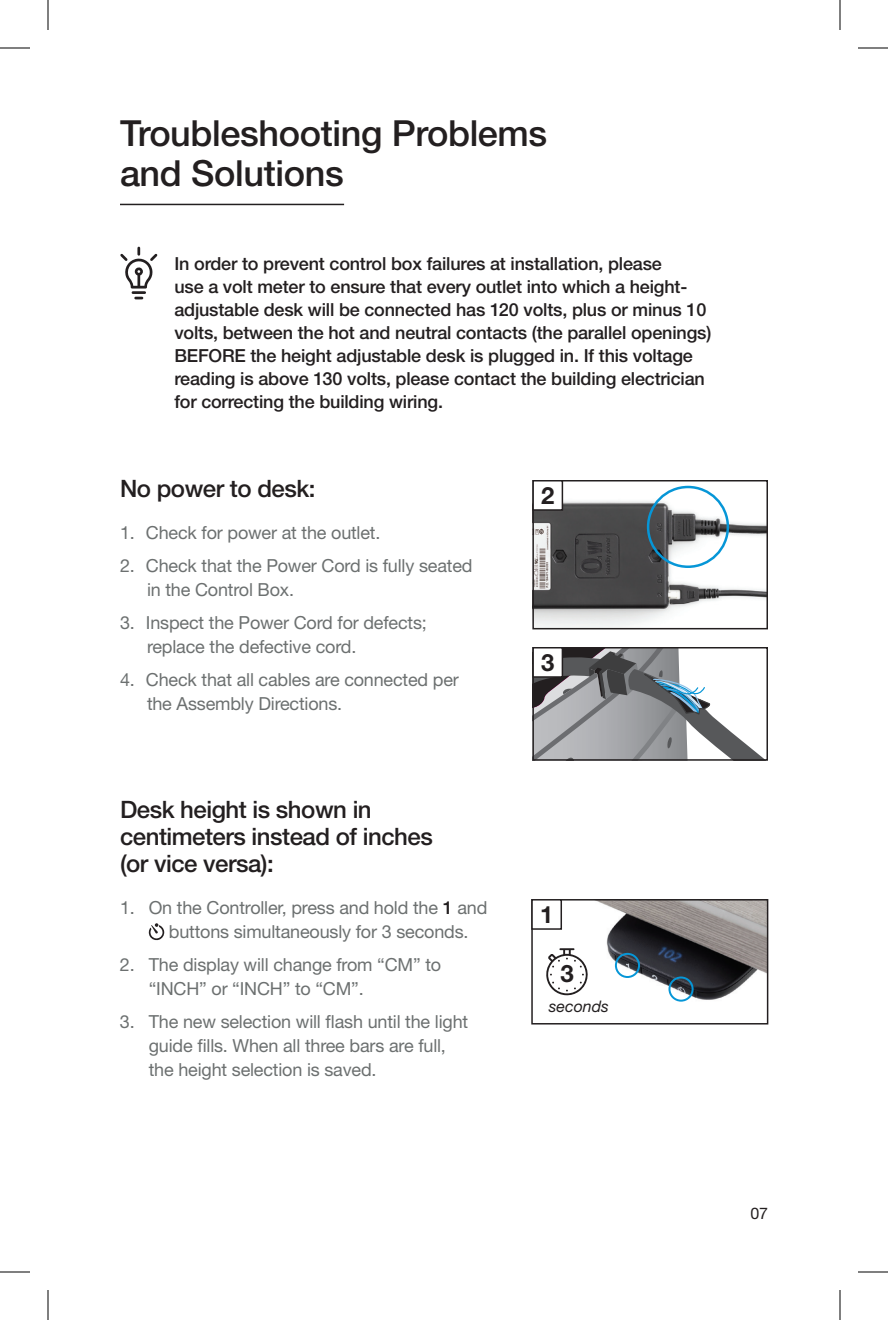
<style>
.page{position:relative;width:888px;height:1320px;background:#fff}
.page>*{position:absolute;margin:0;border:0;box-sizing:border-box;transform-origin:0 0}
.t1{font:500 36px/40px "Helvetica Neue LT Pro";letter-spacing:-.01em;color:#231f20}
.t2{font:500 24px/27px "Helvetica Neue LT Pro";letter-spacing:-.02em;color:#231f20}
.t3{font:700 24px "Helvetica Neue LT Pro";color:#231f20}
.t4{font:700 23.8px "Helvetica Neue LT Pro";color:#231f20}
.t5{font:18px/24px "Helvetica Neue LT Pro";letter-spacing:-.01em;color:#6c7070}
.t6{font:500 18px/23px "Helvetica Neue LT Pro";letter-spacing:-.01em;color:#231f20}
.t7{font:italic 16px "Helvetica Neue LT Pro";color:#231f20}
.t8{font:16px "Helvetica Neue LT Pro";color:#231f20}
.s1{font-weight:500;color:#231f20}
</style>
<div class="page">
<svg style="left:148px;top:923px;width:17px;height:18px"></svg>
<img style="left:535px;top:495px;width:230px;height:131px">
<svg style="left:535px;top:650px;width:228px;height:108px"></svg>
<div style="left:647px;top:486px;width:82px;height:82px;border:2px solid #0696d7;border-radius:50%"></div>
<div style="left:532px;top:480px;width:236px;height:149px;border:2px solid #231f20"></div>
<div style="left:532px;top:647px;width:236px;height:114px;border:2px solid #231f20"></div>
<div style="left:533px;top:481px;width:29px;height:29px;background:#fff"></div>
<div style="left:532px;top:480px;width:31px;height:31px;border:2px solid #231f20"></div>
<div style="left:533px;top:648px;width:29px;height:29px;background:#fff"></div>
<div style="left:532px;top:647px;width:31px;height:31px;border:2px solid #231f20"></div>
<hr style="left:120px;top:204px;width:224px;height:1px;background:#231f20">
<svg style="left:120px;top:247px;width:37px;height:52px"></svg>
<img style="left:564px;top:902px;width:201px;height:98px">
<div style="left:531px;top:899px;width:237px;height:126px;border:2px solid #231f20"></div>
<div style="left:531px;top:899px;width:31px;height:31px;border:2px solid #231f20"></div>
<svg style="left:546px;top:948px;width:45px;height:47px"></svg>
<div style="left:615px;top:953px;width:25px;height:25px;border:2px solid #0696d7;border-radius:50%"></div>
<div style="left:668px;top:977px;width:26px;height:25px;border:2px solid #0696d7;border-radius:50%"></div>
<hr style="left:0;top:48px;width:30px;height:1px;background:#000">
<hr style="left:858px;top:48px;width:30px;height:1px;background:#000">
<hr style="left:0;top:1272px;width:30px;height:1px;background:#000">
<hr style="left:858px;top:1272px;width:30px;height:1px;background:#000">
<hr style="left:48px;top:0;width:1px;height:30px;background:#000">
<hr style="left:48px;top:1290px;width:1px;height:30px;background:#000">
<hr style="left:840px;top:0;width:1px;height:30px;background:#000">
<hr style="left:840px;top:1290px;width:1px;height:30px;background:#000">
<h1 class="t1" style="left:120px;top:112px;width:429px">Troubleshooting Problems and Solutions</h1>
<p class="t6" style="left:174px;top:252px;width:538px">In order to prevent control box failures at installation, please<br>use a volt meter to ensure that every outlet into which a height&shy;adjustable desk will be connected has 120 volts, plus or minus 10 volts, between the hot and neutral contacts (the parallel openings)<br>BEFORE the height adjustable desk is plugged in. If this voltage reading is above 130 volts, please contact the building electrician for correcting the building wiring.</p>
<h2 class="t2" style="left:120px;top:475px;width:197px">No power to desk:</h2>
<p class="t5" style="left:120px;top:520px;width:262px">1. Check for power at the outlet.</p>
<p class="t5" style="left:147px;top:553px;width:327px;text-indent:-27px">2. Check that the Power Cord is fully seated in the Control Box.</p>
<p class="t5" style="left:147px;top:610px;width:281px;text-indent:-27px">3. Inspect the Power Cord for defects; replace the defective cord.</p>
<p class="t5" style="left:147px;top:667px;width:313px;text-indent:-27px">4. Check that all cables are connected per the Assembly Directions.</p>
<h2 class="t2" style="left:120px;top:796px;width:314px">Desk height is shown in centimeters instead of inches (or vice versa):</h2>
<p class="t5" style="left:169px;top:895px;width:320px;text-indent:-49px">1. On the Controller, press and hold the <span class="s1">1</span> and buttons simultaneously for 3 seconds.</p>
<p class="t5" style="left:149px;top:952px;width:294px;text-indent:-29px">2. The display will change from “CM” to “INCH” or “INCH” to “CM”.</p>
<p class="t5" style="left:149px;top:1009px;width:321px;text-indent:-29px">3. The new selection will flash until the light guide fills. When all three bars are full, the height selection is saved.</p>
<h3 class="t4" style="left:541px;top:480px;width:15px">2</h3>
<h3 class="t4" style="left:541px;top:647px;width:15px">3</h3>
<h3 class="t4" style="left:540px;top:899px;width:15px">1</h3>
<h2 class="t3" style="left:560px;top:958px;width:15px">3</h2>
<p class="t7" style="left:549px;top:997px;width:62px">seconds</p>
<p class="t8" style="left:751px;top:1204px;width:19px">07</p>
</div>
